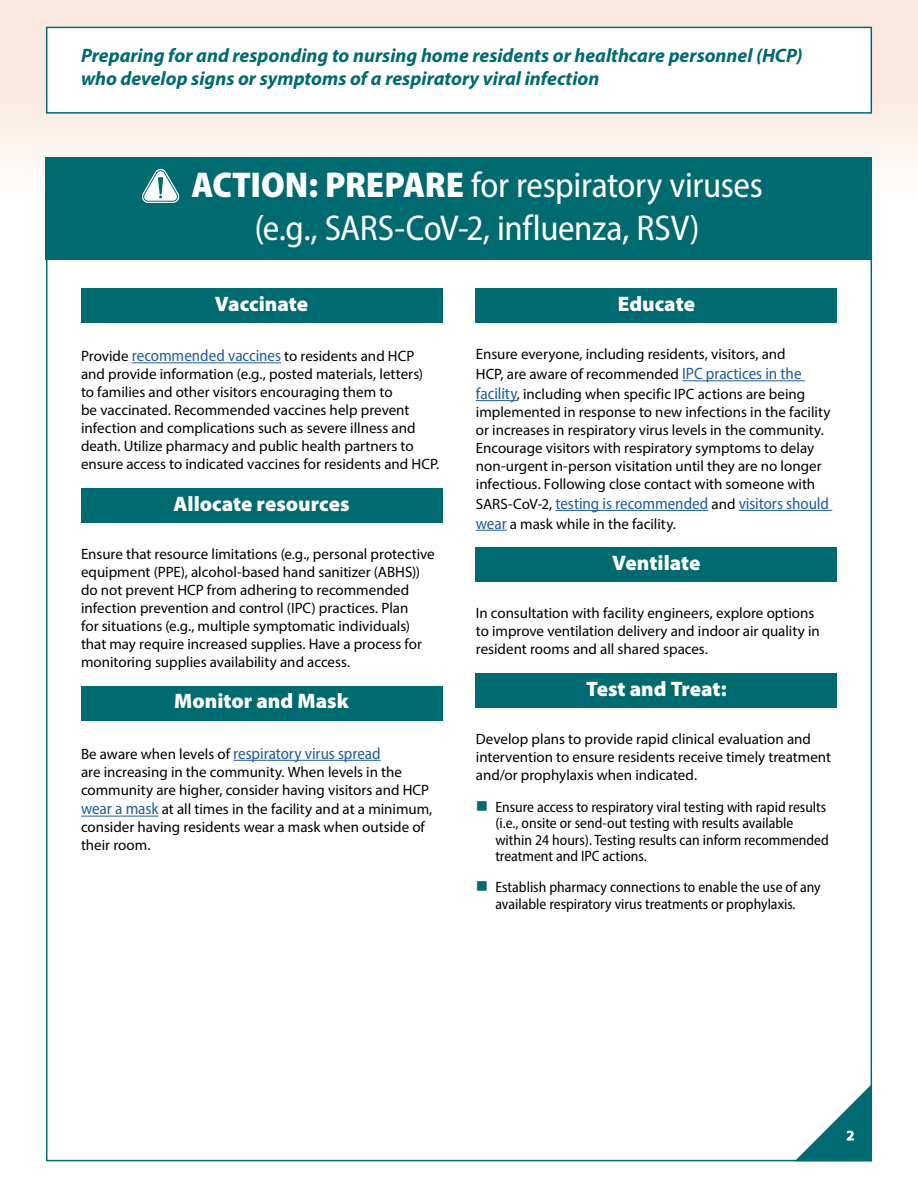
<style>
.page{position:relative;width:918px;height:1188px;background:#fff}
.page>*{position:absolute;margin:0;border:0;box-sizing:border-box;transform-origin:0 0}
.t1{font:semi-condensed 36px "Myriad Pro";letter-spacing:-.01em;color:#fff}
.t2{font:900 21px "Myriad Pro";color:#fff}
.t3{font:italic 700 19.5px/23.4px "Myriad Pro";color:#006a71}
.t4{font:semi-condensed 16.5px "Myriad Pro";letter-spacing:-.005em;color:#215e9e}
.t5{font:15px/18px "Myriad Pro";color:#000}
.t6{font:semi-condensed 15px/16.5px "Myriad Pro";color:#000}
.s1{font-weight:900}
.s2{font-stretch:semi-condensed;font-size:16.5px;color:#215e9e}
.s3{font-stretch:normal;font-size:15px;color:#000}
</style>
<div class="page">
<div style="left:0;top:0;width:918px;height:193px;background:linear-gradient(to bottom,#f5e2d5,#fef9f7)"></div>
<div style="left:46px;top:158px;width:826px;height:1003px;background:#fff;border:2px solid #006a71"></div>
<div style="left:46px;top:27px;width:826px;height:87px;background:#fff;border:2px solid #006a71"></div>
<svg style="left:795px;top:1084px;width:77px;height:77px"></svg>
<div style="left:46px;top:158px;width:826px;height:102px;background:#006a71"></div>
<svg style="left:142px;top:169px;width:37px;height:34px"></svg>
<div style="left:81px;top:288px;width:361px;height:35px;background:#006a71"></div>
<hr style="left:132px;top:362px;width:149px;height:1px;background:#215e9e">
<div style="left:81px;top:488px;width:361px;height:35px;background:#006a71"></div>
<div style="left:81px;top:686px;width:361px;height:34px;background:#006a71"></div>
<hr style="left:233px;top:760px;width:148px;height:1px;background:#215e9e">
<hr style="left:81px;top:816px;width:78px;height:1px;background:#215e9e">
<div style="left:476px;top:288px;width:361px;height:35px;background:#006a71"></div>
<hr style="left:682px;top:380px;width:123px;height:1px;background:#215e9e">
<hr style="left:476px;top:400px;width:41px;height:1px;background:#215e9e">
<hr style="left:555px;top:510px;width:153px;height:1px;background:#215e9e">
<hr style="left:739px;top:510px;width:93px;height:1px;background:#215e9e">
<hr style="left:476px;top:530px;width:31px;height:1px;background:#215e9e">
<div style="left:476px;top:547px;width:361px;height:35px;background:#006a71"></div>
<div style="left:476px;top:673px;width:361px;height:35px;background:#006a71"></div>
<p class="t3" style="left:81px;top:43px;width:723px">Preparing for and responding to nursing home residents or healthcare personnel (HCP) who develop signs or symptoms of a respiratory viral infection</p>
<h2 class="t1" style="left:191px;top:163px;width:573px"><span class="s1">ACTION: PREPARE</span> for respiratory viruses</h2>
<h2 class="t1" style="left:255px;top:206px;width:447px">(e.g., SARS-CoV-2, influenza, RSV)</h2>
<h3 class="t2" style="left:215px;top:290px;width:95px">Vaccinate</h3>
<p class="t5" style="left:81px;top:347px;width:360px">Provide <span class="s2">recommended vaccines</span> to residents and HCP and provide information (e.g., posted materials, letters) to families and other visitors encouraging them to<br>be vaccinated. Recommended vaccines help prevent infection and complications such as severe illness and death. Utilize pharmacy and public health partners to ensure access to indicated vaccines for residents and HCP.</p>
<h3 class="t2" style="left:174px;top:489px;width:178px">Allocate resources</h3>
<p class="t5" style="left:81px;top:545px;width:355px">Ensure that resource limitations (e.g., personal protective equipment (PPE), alcohol-based hand sanitizer (ABHS)) do not prevent HCP from adhering to recommended infection prevention and control (IPC) practices. Plan<br>for situations (e.g., multiple symptomatic individuals) that may require increased supplies. Have a process for monitoring supplies availability and access.</p>
<h3 class="t2" style="left:174px;top:687px;width:176px">Monitor and Mask</h3>
<p class="t4" style="left:81px;top:743px;width:301px"><span class="s3">Be aware when levels of</span> respiratory virus spread</p>
<p class="t5" style="left:81px;top:762px;width:350px">are increasing in the community. When levels in the community are higher, consider having visitors and HCP</p>
<p class="t5" style="left:81px;top:800px;width:353px"><span class="s2">wear a mask</span> at all times in the facility and at a minimum, consider having residents wear a mask when outside of their room.</p>
<h3 class="t2" style="left:618px;top:290px;width:79px">Educate</h3>
<p class="t5" style="left:476px;top:344px;width:331px;line-height:19.8px">Ensure everyone, including residents, visitors, and<br>HCP, are aware of recommended <span class="s2">IPC practices in the facility</span>, including when specific IPC actions are being</p>
<p class="t5" style="left:476px;top:403px;width:356px">implemented in response to new infections in the facility or increases in respiratory virus levels in the community.<br>Encourage visitors with respiratory symptoms to delay non-urgent in-person visitation until they are no longer infectious. Following close contact with someone with</p>
<p class="t4" style="left:476px;top:493px;width:355px"><span class="s3">SARS-CoV-2,</span> testing is recommended <span class="s3">and</span> visitors should</p>
<p class="t5" style="left:476px;top:514px;width:201px"><span class="s2">wear</span> a mask while in the facility.</p>
<h3 class="t2" style="left:612px;top:549px;width:90px">Ventilate</h3>
<p class="t5" style="left:476px;top:604px;width:346px">In consultation with facility engineers, explore options to improve ventilation delivery and indoor air quality in resident rooms and all shared spaces.</p>
<h3 class="t2" style="left:586px;top:675px;width:142px">Test and Treat:</h3>
<p class="t5" style="left:476px;top:730px;width:357px">Develop plans to provide rapid clinical evaluation and intervention to ensure residents receive timely treatment and/or prophylaxis when indicated.</p>
<p class="t6" style="left:495px;top:798px;width:335px">Ensure access to respiratory viral testing with rapid results (i.e., onsite or send-out testing with results available within 24 hours). Testing results can inform recommended treatment and IPC actions.</p>
<p class="t6" style="left:495px;top:879px;width:327px">Establish pharmacy connections to enable the use of any available respiratory virus treatments or prophylaxis.</p>
</div>
